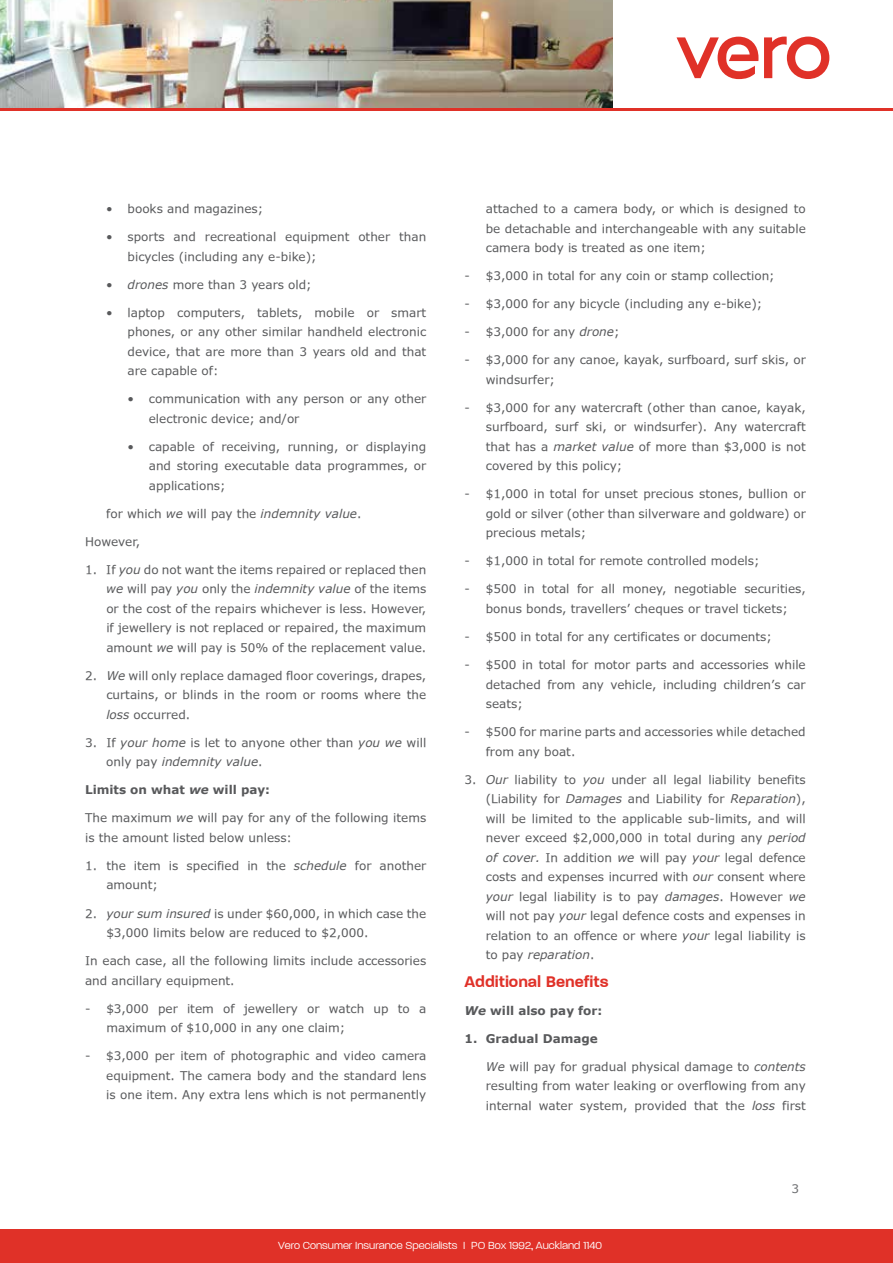
<style>
.page{position:relative;width:893px;height:1263px;background:#fff}
.page>*{position:absolute;margin:0;border:0;box-sizing:border-box;transform-origin:0 0}
.t1{font:600 18px "V Paralucent";color:#e03128}
.t2{font:12px/19.5px "Verdana Digiscream Normal";color:#58595b;text-align:justify}
.t3{font:300 12px "V Paralucent";color:#fff}
.t4{font:700 12px "Verdana";color:#58595b}
.t5{font:italic 12px "Verdana";color:#58595b}
.t6{font:12px "Verdana Digiscream Normal";color:#6d6e71}
.s1{font-family:"Verdana";font-style:italic}
.s2{font-family:"Verdana Digiscream Normal";font-style:normal}
.s3{font-style:italic}
</style>
<div class="page">
<img style="left:0;top:0;width:612px;height:108px">
<div style="left:0;top:1229px;width:893px;height:34px;background:#e03128"></div>
<hr style="left:0;top:108px;width:893px;height:3px;background:#e03128">
<svg style="left:676px;top:37px;width:82px;height:42px"></svg>
<svg style="left:764px;top:37px;width:65px;height:42px"></svg>
<p class="t2" style="left:106px;top:199px;width:158px">• books and magazines;</p>
<p class="t2" style="left:128px;top:227px;width:300px;text-indent:-21px">• sports and recreational equipment other than bicycles (including any e-bike);</p>
<p class="t2" style="left:106px;top:274px;width:207px">• <span class="s1">drones</span> more than 3 years old;</p>
<p class="t2" style="left:128px;top:302px;width:300px;text-indent:-21px">• laptop computers, tablets, mobile or smart phones, or any other similar handheld electronic device, that are more than 3 years old and that are capable of:</p>
<p class="t2" style="left:149px;top:389px;width:279px;text-indent:-21px">• communication with any person or any other electronic device; and/or</p>
<p class="t2" style="left:149px;top:436px;width:279px;text-indent:-21px">• capable of receiving, running, or displaying and storing executable data programmes, or applications;</p>
<p class="t2" style="left:106px;top:503px;width:257px">for which <span class="s1">we</span> will pay the <span class="s1">indemnity value</span>.</p>
<p class="t2" style="left:85px;top:531px;width:57px">However,</p>
<p class="t2" style="left:106px;top:559px;width:321px;text-indent:-21px">1. If <span class="s1">you</span> do not want the items repaired or replaced then <span class="s1">we</span> will pay <span class="s1">you</span> only the <span class="s1">indemnity value</span> of the items or the cost of the repairs whichever is less. However, if jewellery is not replaced or repaired, the maximum amount <span class="s1">we</span> will pay is 50% of the replacement value.</p>
<p class="t2" style="left:106px;top:665px;width:321px;text-indent:-21px">2. <span class="s1">We</span> will only replace damaged floor coverings, drapes, curtains, or blinds in the room or rooms where the <span class="s1">loss</span> occurred.</p>
<p class="t2" style="left:85px;top:732px;width:343px">3. If <span class="s1">your home</span> is let to anyone other than <span class="s1">you we</span> will</p>
<p class="t5" style="left:106px;top:754px;width:158px"><span class="s2">only pay</span> indemnity value<span class="s2">.</span></p>
<p class="t4" style="left:85px;top:781px;width:187px">Limits on what <span class="s3">we</span> will pay:</p>
<p class="t2" style="left:85px;top:808px;width:343px">The maximum <span class="s1">we</span> will pay for any of the following items is the amount listed below unless:</p>
<p class="t2" style="left:106px;top:855px;width:321px;text-indent:-21px">1. the item is specified in the <span class="s1">schedule</span> for another amount;</p>
<p class="t2" style="left:106px;top:903px;width:321px;text-indent:-21px">2. <span class="s1">your sum insured</span> is under $60,000, in which case the $3,000 limits below are reduced to $2,000.</p>
<p class="t2" style="left:85px;top:950px;width:343px">In each case, all the following limits include accessories and ancillary equipment.</p>
<p class="t2" style="left:106px;top:998px;width:321px;text-indent:-21px">- $3,000 per item of jewellery or watch up to a maximum of $10,000 in any one claim;</p>
<p class="t2" style="left:106px;top:1045px;width:321px;text-indent:-21px">- $3,000 per item of photographic and video camera equipment. The camera body and the standard lens is one item. Any extra lens which is not permanently</p>
<p class="t2" style="left:486px;top:199px;width:321px">attached to a camera body, or which is designed to be detachable and interchangeable with any suitable camera body is treated as one item;</p>
<p class="t2" style="left:465px;top:266px;width:312px">- $3,000 in total for any coin or stamp collection;</p>
<p class="t2" style="left:465px;top:294px;width:299px">- $3,000 for any bicycle (including any e-bike);</p>
<p class="t2" style="left:465px;top:322px;width:156px">- $3,000 for any <span class="s1">drone</span>;</p>
<p class="t2" style="left:486px;top:350px;width:321px;text-indent:-21px">- $3,000 for any canoe, kayak, surfboard, surf skis, or windsurfer;</p>
<p class="t2" style="left:486px;top:397px;width:321px;text-indent:-21px">- $3,000 for any watercraft (other than canoe, kayak, surfboard, surf ski, or windsurfer). Any watercraft that has a <span class="s1">market value</span> of more than $3,000 is not covered by this policy;</p>
<p class="t2" style="left:486px;top:484px;width:321px;text-indent:-21px">- $1,000 in total for unset precious stones, bullion or gold or silver (other than silverware and goldware) or precious metals;</p>
<p class="t2" style="left:464px;top:551px;width:296px">- $1,000 in total for remote controlled models;</p>
<p class="t2" style="left:464px;top:579px;width:343px;text-align:center">- $500 in total for all money, negotiable securities, bonus bonds, travellers’ cheques or travel tickets;</p>
<p class="t2" style="left:464px;top:626px;width:309px">- $500 in total for any certificates or documents;</p>
<p class="t2" style="left:486px;top:654px;width:321px;text-indent:-21px">- $500 in total for motor parts and accessories while detached from any vehicle, including children’s car seats;</p>
<p class="t2" style="left:486px;top:721px;width:321px;text-indent:-21px">- $500 for marine parts and accessories while detached from any boat.</p>
<p class="t2" style="left:486px;top:769px;width:322px;text-indent:-21px">3. <span class="s1">Our</span> liability to <span class="s1">you</span> under all legal liability benefits (Liability for <span class="s1">Damages</span> and Liability for <span class="s1">Reparation</span>), will be limited to the applicable sub-limits, and will never exceed $2,000,000 in total during any <span class="s1">period of cover.</span> In addition <span class="s1">we</span> will pay <span class="s1">your</span> legal defence costs and expenses incurred with <span class="s1">our</span> consent where <span class="s1">your</span> legal liability is to pay <span class="s1">damages</span>. However <span class="s1">we </span>will not pay <span class="s1">your</span> legal defence costs and expenses in relation to an offence or where <span class="s1">your</span> legal liability is</p>
<p class="t5" style="left:486px;top:946px;width:110px"><span class="s2">to pay</span> reparation<span class="s2">.</span></p>
<h1 class="t1" style="left:465px;top:971px;width:145px">Additional Benefits</h1>
<p class="t4" style="left:465px;top:1002px;width:139px"><span class="s3">We</span> will also pay for:</p>
<p class="t4" style="left:465px;top:1030px;width:135px">1. Gradual Damage</p>
<p class="t2" style="left:486px;top:1056px;width:321px"><span class="s1">We</span> will pay for gradual physical damage to <span class="s1">contents </span>resulting from water leaking or overflowing from any internal water system, provided that the <span class="s1">loss</span> first</p>
<p class="t6" style="left:791px;top:1180px;width:9px">3</p>
<p class="t3" style="left:278px;top:1239px;width:326px">Vero Consumer Insurance Specialists I PO Box 1992, Auckland 1140</p>
</div>
